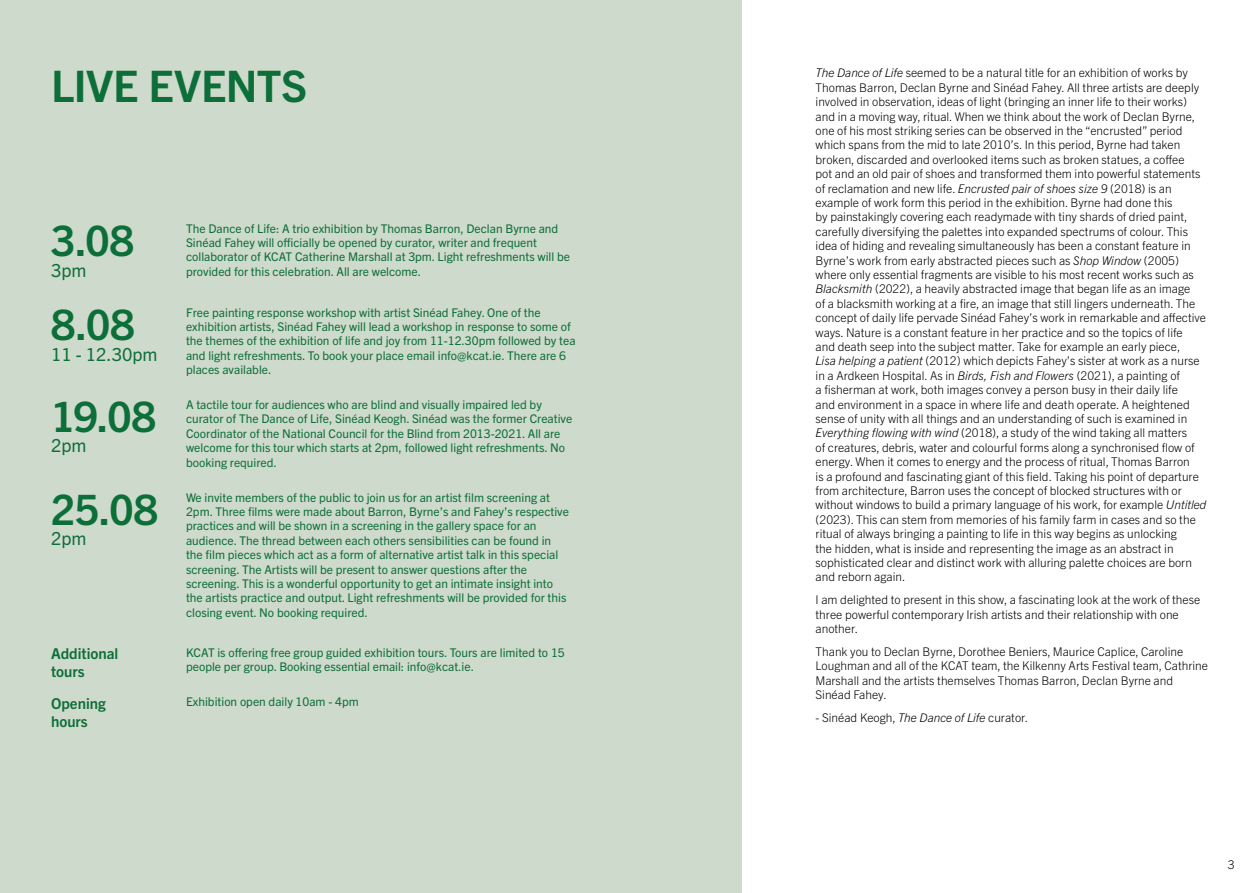
<style>
.page{position:relative;width:1259px;height:893px;background:#fff}
.page>*{position:absolute;margin:0;border:0;box-sizing:border-box;transform-origin:0 0}
.t1{font:700 43.5px "Trade Gothic Next LT Pro";letter-spacing:-.005em;color:#0c6e38}
.t2{font:700 42px "Trade Gothic Next LT Pro";letter-spacing:.005em;color:#0c6e38}
.t3{font:18px "Trade Gothic Next LT Pro";color:#0c6e38}
.t4{font:700 15px/18px "Trade Gothic Next LT Pro";color:#0c6e38}
.t5{font:300 12px/14.4px "Trade Gothic Next LT Pro";color:#000}
.t6{font:12px/14.4px "Trade Gothic Next LT Pro";color:#0c6e38}
.s1{font-style:italic}
</style>
<div class="page">
<div style="left:0;top:0;width:629px;height:893px;background:#cedacb"></div>
<div style="left:629px;top:0;width:112px;height:893px;background:#cedacb"></div>
<h1 class="t1" style="left:51px;top:56px;width:258px">LIVE EVENTS</h1>
<h2 class="t2" style="left:51px;top:211px;width:85px">3.08</h2>
<h3 class="t3" style="left:51px;top:257px;width:37px">3pm</h3>
<h2 class="t2" style="left:51px;top:295px;width:85px">8.08</h2>
<h3 class="t3" style="left:51px;top:341px;width:108px">11 - 12.30pm</h3>
<h2 class="t2" style="left:51px;top:388px;width:106px">19.08</h2>
<h3 class="t3" style="left:51px;top:433px;width:37px">2pm</h3>
<h2 class="t2" style="left:51px;top:480px;width:108px">25.08</h2>
<h3 class="t3" style="left:51px;top:526px;width:37px">2pm</h3>
<p class="t4" style="left:51px;top:644px;width:69px">Additional tours</p>
<p class="t4" style="left:51px;top:693px;width:56px">Opening hours</p>
<p class="t6" style="left:186px;top:220px;width:385px">The Dance of Life: A trio exhibition by Thomas Barron, Declan Byrne and Sinéad Fahey will officially be opened by curator, writer and frequent collaborator of KCAT Catherine Marshall at 3pm. Light refreshments will be provided for this celebration. All are welcome.</p>
<p class="t6" style="left:186px;top:304px;width:391px">Free painting response workshop with artist Sinéad Fahey. One of the exhibition artists, Sinéad Fahey will lead a workshop in response to some of the themes of the exhibition of life and joy from 11-12.30pm followed by tea and light refreshments. To book your place email info@kcat.ie. There are 6 places available.</p>
<p class="t6" style="left:186px;top:397px;width:388px">A tactile tour for audiences who are blind and visually impaired led by curator of The Dance of Life, Sinéad Keogh. Sinéad was the former Creative Coordinator of the National Council for the Blind from 2013-2021. All are welcome for this tour which starts at 2pm, followed light refreshments. No booking required.</p>
<p class="t6" style="left:186px;top:489px;width:384px">We invite members of the public to join us for an artist film screening at 2pm. Three films were made about Barron, Byrne’s and Fahey’s respective practices and will be shown in a screening in the gallery space for an audience. The thread between each others sensibilities can be found in the film pieces which act as a form of alternative artist talk in this special screening. The Artists will be present to answer questions after the screening. This is a wonderful opportunity to get an intimate insight into the artists practice and output. Light refreshments will be provided for this closing event. No booking required.</p>
<p class="t6" style="left:186px;top:644px;width:380px">KCAT is offering free group guided exhibition tours. Tours are limited to 15 people per group. Booking essential email: info@kcat.ie.</p>
<p class="t6" style="left:186px;top:694px;width:174px">Exhibition open daily 10am - 4pm</p>
<p class="t5" style="left:815px;top:65px;width:392px"><span class="s1">The Dance of Life</span> seemed to be a natural title for an exhibition of works by Thomas Barron, Declan Byrne and Sinéad Fahey. All three artists are deeply involved in observation, ideas of light (bringing an inner life to their works) and in a moving way, ritual. When we think about the work of Declan Byrne, one of his most striking series can be observed in the “encrusted” period which spans from the mid to late 2010’s. In this period, Byrne had taken broken, discarded and overlooked items such as broken statues, a coffee<br>pot and an old pair of shoes and transformed them into powerful statements of reclamation and new life. <span class="s1">Encrusted pair of shoes size 9</span> (2018) is an example of work form this period in the exhibition. Byrne had done this<br>by painstakingly covering each readymade with tiny shards of dried paint, carefully diversifying the palettes into expanded spectrums of colour. This idea of hiding and revealing simultaneously has been a constant feature in Byrne’s work from early abstracted pieces such as <span class="s1">Shop Window</span> (2005) where only essential fragments are visible to his most recent works such as <span class="s1">Blacksmith</span> (2022), a heavily abstracted image that began life as an image<br>of a blacksmith working at a fire, an image that still lingers underneath. The concept of daily life pervade Sinéad Fahey’s work in remarkable and affective ways. Nature is a constant feature in her practice and so the topics of life<br>and death seep into the subject matter. Take for example an early piece,<br><span class="s1">Lisa helping a patient</span> (2012) which depicts Fahey’s sister at work as a nurse in a Ardkeen Hospital. As in <span class="s1">Birds, Fish and Flowers</span> (2021), a painting of<br>a fisherman at work, both images convey a person busy in their daily life<br>and environment in a space in where life and death operate. A heightened sense of unity with all things and an understanding of such is examined in <span class="s1">Everything flowing with wind</span> (2018), a study of the wind taking all matters<br>of creatures, debris, water and colourful forms along a synchronised flow of energy. When it comes to energy and the process of ritual, Thomas Barron<br>is a profound and fascinating giant of this field. Taking his point of departure from architecture, Barron uses the concept of blocked structures with or without windows to build a primary language of his work, for example <span class="s1">Untitled </span>(2023). This can stem from memories of his family farm in cases and so the ritual of always bringing a painting to life in this way begins as unlocking<br>the hidden, what is inside and representing the image as an abstract in sophisticated clear and distinct work with alluring palette choices are born and reborn again.</p>
<p class="t5" style="left:815px;top:592px;width:386px">I am delighted to present in this show, a fascinating look at the work of these three powerful contemporary Irish artists and their relationship with one another.</p>
<p class="t5" style="left:815px;top:644px;width:394px">Thank you to Declan Byrne, Dorothee Beniers, Maurice Caplice, Caroline Loughman and all of the KCAT team, the Kilkenny Arts Festival team, Cathrine Marshall and the artists themselves Thomas Barron, Declan Byrne and Sinéad Fahey.</p>
<p class="t5" style="left:815px;top:710px;width:214px">- Sinéad Keogh, <span class="s1">The Dance of Life</span> curator.</p>
<p class="t5" style="left:1227px;top:857px;width:8px">3</p>
</div>
